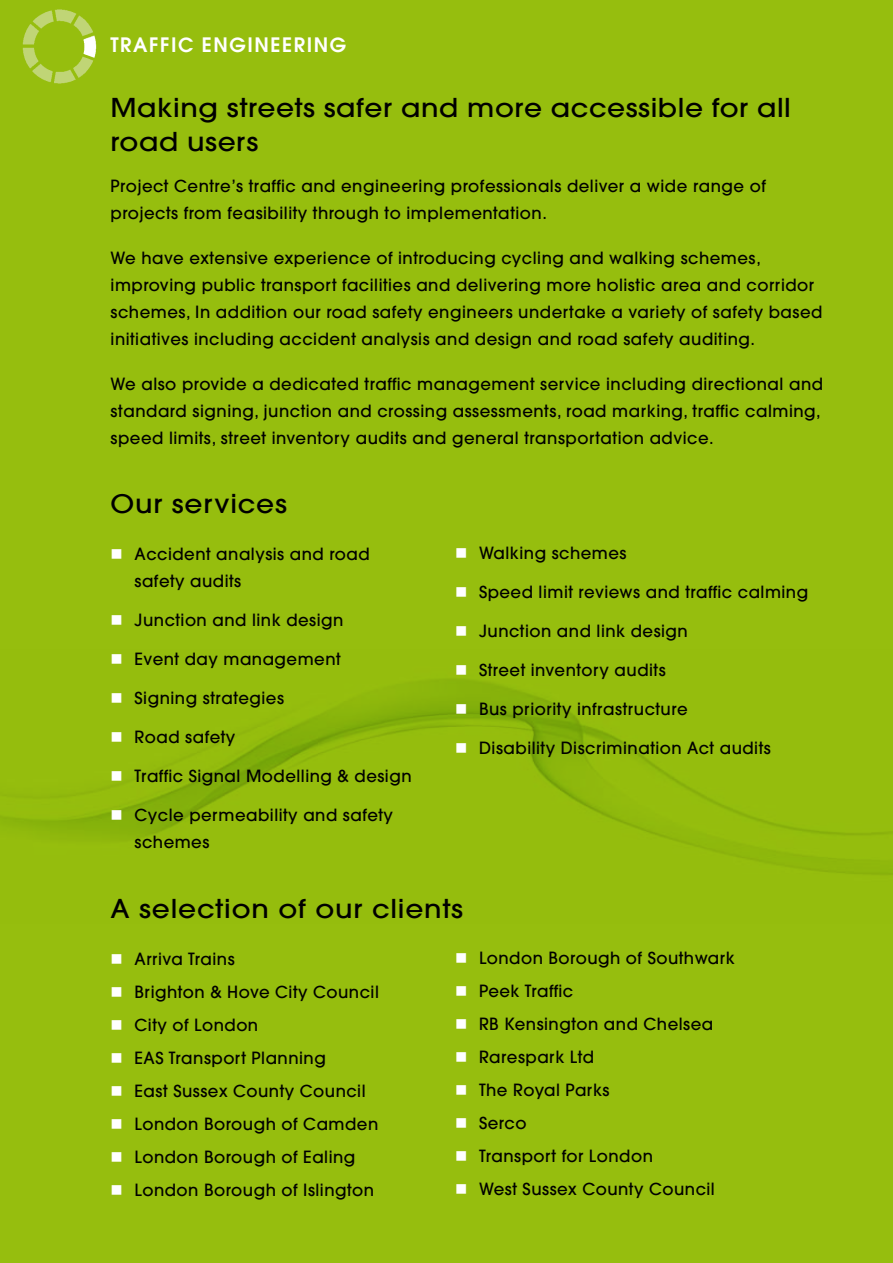
<style>
.page{position:relative;width:893px;height:1263px;background:#96be0e}
.page>*{position:absolute;margin:0;border:0;box-sizing:border-box;transform-origin:0 0}
.t1{font:500 25.5px/34.5px "Avant Garde";letter-spacing:.02em;color:#000;scale:1.1 1}
.t2{font:600 19.5px "Avant Garde";letter-spacing:.08em;color:#fff}
.t3{font:500 16.5px/27px "Avant Garde";letter-spacing:.03em;color:#000}
.s1{color:#fff}
</style>
<div class="page">
<img style="left:0;top:679px;width:893px;height:196px">
<img style="left:22px;top:9px;width:75px;height:75px">
<img style="left:83px;top:36px;width:13px;height:22px">
<p class="t2" style="left:111px;top:32px;width:237px">TRAFFIC ENGINEERING</p>
<h1 class="t1" style="left:111px;top:90px;width:620px">Making streets safer and more accessible for all road users</h1>
<p class="t3" style="left:111px;top:172px;width:657px">Project Centre’s traffic and engineering professionals deliver a wide range of projects from feasibility through to implementation.</p>
<p class="t3" style="left:111px;top:244px;width:713px">We have extensive experience of introducing cycling and walking schemes, improving public transport facilities and delivering more holistic area and corridor schemes, In addition our road safety engineers undertake a variety of safety based initiatives including accident analysis and design and road safety auditing.</p>
<p class="t3" style="left:111px;top:370px;width:714px">We also provide a dedicated traffic management service including directional and standard signing, junction and crossing assessments, road marking, traffic calming, speed limits, street inventory audits and general transportation advice.</p>
<h1 class="t1" style="left:111px;top:487px;width:162px">Our services</h1>
<p class="t3" style="left:135px;top:540px;width:237px;text-indent:-24px"><span class="s1">■</span> Accident analysis and road safety audits</p>
<p class="t3" style="left:111px;top:606px;width:234px"><span class="s1">■</span> Junction and link design</p>
<p class="t3" style="left:111px;top:645px;width:232px"><span class="s1">■</span> Event day management</p>
<p class="t3" style="left:111px;top:684px;width:175px"><span class="s1">■</span> Signing strategies</p>
<p class="t3" style="left:111px;top:723px;width:126px"><span class="s1">■</span> Road safety</p>
<p class="t3" style="left:111px;top:762px;width:303px"><span class="s1">■</span> Traffic Signal Modelling &amp; design</p>
<p class="t3" style="left:135px;top:801px;width:260px;text-indent:-24px"><span class="s1">■</span> Cycle permeability and safety schemes</p>
<p class="t3" style="left:455px;top:540px;width:173px"><span class="s1">■</span> Walking schemes</p>
<p class="t3" style="left:455px;top:579px;width:355px"><span class="s1">■</span> Speed limit reviews and traffic calming</p>
<p class="t3" style="left:455px;top:618px;width:234px"><span class="s1">■</span> Junction and link design</p>
<p class="t3" style="left:455px;top:657px;width:212px"><span class="s1">■</span> Street inventory audits</p>
<p class="t3" style="left:455px;top:696px;width:234px"><span class="s1">■</span> Bus priority infrastructure</p>
<p class="t3" style="left:455px;top:735px;width:317px"><span class="s1">■</span> Disability Discrimination Act audits</p>
<h1 class="t1" style="left:111px;top:892px;width:322px">A selection of our clients</h1>
<p class="t3" style="left:111px;top:945px;width:126px"><span class="s1">■</span> Arriva Trains</p>
<p class="t3" style="left:111px;top:978px;width:270px"><span class="s1">■</span> Brighton &amp; Hove City Council</p>
<p class="t3" style="left:111px;top:1011px;width:149px"><span class="s1">■</span> City of London</p>
<p class="t3" style="left:111px;top:1044px;width:217px"><span class="s1">■</span> EAS Transport Planning</p>
<p class="t3" style="left:111px;top:1077px;width:257px"><span class="s1">■</span> East Sussex County Council</p>
<p class="t3" style="left:111px;top:1110px;width:269px"><span class="s1">■</span> London Borough of Camden</p>
<p class="t3" style="left:111px;top:1143px;width:246px"><span class="s1">■</span> London Borough of Ealing</p>
<p class="t3" style="left:111px;top:1176px;width:265px"><span class="s1">■</span> London Borough of Islington</p>
<p class="t3" style="left:455px;top:945px;width:281px"><span class="s1">■</span> London Borough of Southwark</p>
<p class="t3" style="left:455px;top:978px;width:120px"><span class="s1">■</span> Peek Traffic</p>
<p class="t3" style="left:455px;top:1011px;width:260px"><span class="s1">■</span> RB Kensington and Chelsea</p>
<p class="t3" style="left:455px;top:1044px;width:141px"><span class="s1">■</span> Rarespark Ltd</p>
<p class="t3" style="left:455px;top:1077px;width:156px"><span class="s1">■</span> The Royal Parks</p>
<p class="t3" style="left:455px;top:1110px;width:73px"><span class="s1">■</span> Serco</p>
<p class="t3" style="left:455px;top:1143px;width:199px"><span class="s1">■</span> Transport for London</p>
<p class="t3" style="left:455px;top:1176px;width:261px"><span class="s1">■</span> West Sussex County Council</p>
</div>
